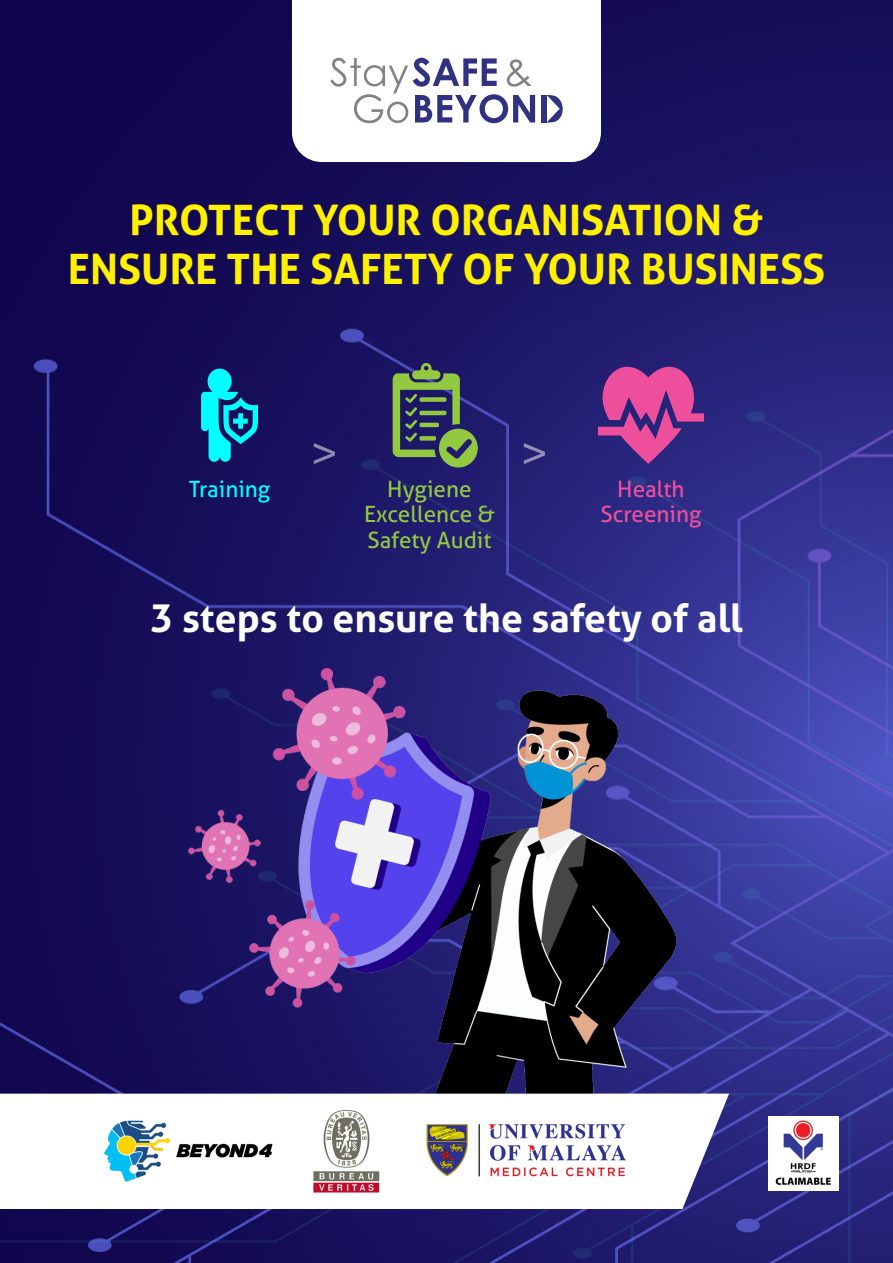
<style>
.page{position:relative;width:893px;height:1263px;background:#fff}
.page>*{position:absolute;margin:0;border:0;box-sizing:border-box;transform-origin:0 0}
.t1{font:300 49.95px "Aller";color:#fff}
.t2{font:700 42px/49.5px "Aller";color:#fff101;text-align:center}
.t3{font:700 39px "Aller";color:#fff}
.t4{font:22.5px/25.5px "Aller";color:#93c841;text-align:center}
.t5{font:22.5px "Aller";color:#ee4f9d}
.t6{font:22.5px "Aller";color:#0ff}
</style>
<div class="page">
<img style="left:0;top:0;width:893px;height:1263px">
<svg style="left:292px;top:0;width:309px;height:162px"></svg>
<img style="left:188px;top:668px;width:488px;height:425px">
<img style="left:768px;top:1116px;width:71px;height:74px">
<svg style="left:0;top:1093px;width:729px;height:116px"></svg>
<img style="left:80px;top:1106px;width:571px;height:93px">
<svg style="left:330px;top:58px;width:205px;height:65px"></svg>
<div style="left:541px;top:95px;width:6px;height:27px;background:#303181"></div>
<svg style="left:547px;top:95px;width:16px;height:27px"></svg>
<svg style="left:598px;top:367px;width:106px;height:97px;background:#913b8d"></svg>
<svg style="left:201px;top:369px;width:58px;height:93px;background:#0b81a8"></svg>
<svg style="left:393px;top:363px;width:85px;height:104px;background:#4e6059"></svg>
<p class="t2" style="left:68px;top:195px;width:759px">PROTECT YOUR ORGANISATION &amp;<br>ENSURE THE SAFETY OF YOUR BUSINESS</p>
<p class="t6" style="left:189px;top:475px;width:83px">Training</p>
<p class="t1" style="left:309px;top:423px;width:31px">&gt;</p>
<p class="t1" style="left:520px;top:423px;width:31px">&gt;</p>
<p class="t4" style="left:364px;top:476px;width:132px">Hygiene<br>Excellence &amp;<br>Safety Audit</p>
<p class="t5" style="left:617px;top:475px;width:69px">Health</p>
<p class="t5" style="left:600px;top:501px;width:103px">Screening</p>
<p class="t3" style="left:150px;top:594px;width:594px">3 steps to ensure the safety of all</p>
</div>
